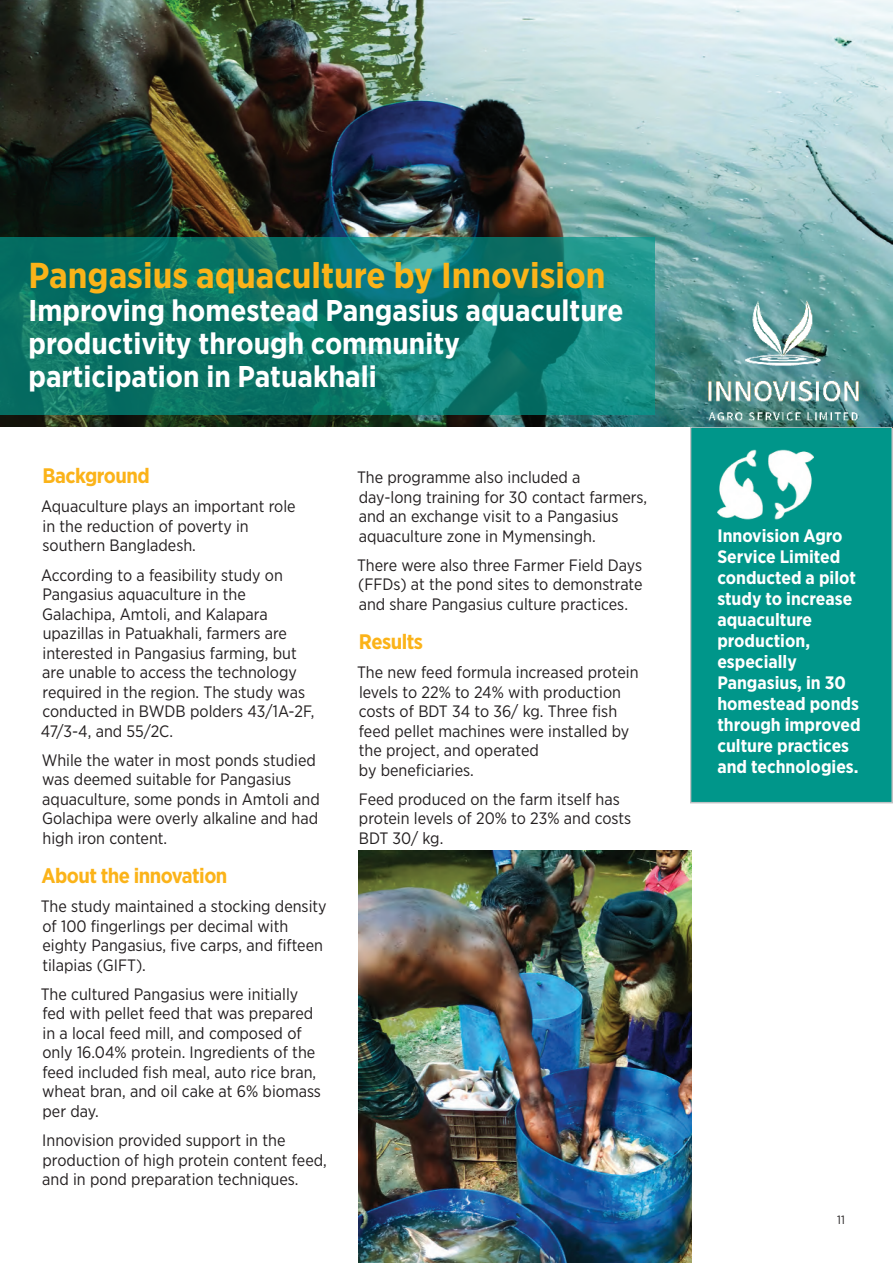
<style>
.page{position:relative;width:893px;height:1263px;background:#fff}
.page>*{position:absolute;margin:0;border:0;box-sizing:border-box;transform-origin:0 0}
.t1{font:700 36px "Gotham Narrow";color:#fbb319}
.t2{font:700 30px/33px "Gotham Narrow";color:#fff}
.t3{font:700 21px "Gotham Narrow";letter-spacing:-.025em;color:#fbb319}
.t4{font:700 18px/21px "Gotham Narrow";color:#fff}
.t5{font:16.5px/19.5px "Gotham Narrow";color:#231f20}
.t6{font:12px "Gotham Narrow";color:#231f20}
</style>
<div class="page">
<div style="left:691px;top:427px;width:201px;height:376px;background:#00968a"></div>
<div style="left:690px;top:426px;width:203px;height:377px;border:2px solid #c1c2c4"></div>
<img style="left:0;top:0;width:893px;height:427px">
<div style="left:0;top:425px;width:690px;height:835px;background:#fff"></div>
<hr style="left:892px;top:377px;width:1px;height:541px;background:#fff">
<svg style="left:0;top:237px;width:654px;height:178px;background:#0d786e"></svg>
<img style="left:709px;top:300px;width:149px;height:120px">
<img style="left:717px;top:449px;width:96px;height:71px">
<img style="left:358px;top:851px;width:333px;height:412px">
<h1 class="t1" style="left:28px;top:252px;width:579px">Pangasius aquaculture by Innovision</h1>
<h2 class="t2" style="left:28px;top:294px;width:596px">Improving homestead Pangasius aquaculture productivity through community participation in Patuakhali</h2>
<p class="t3" style="left:43px;top:462px;width:109px">Background</p>
<p class="t5" style="left:41px;top:496px;width:256px">Aquaculture plays an important role in the reduction of poverty in southern Bangladesh.</p>
<p class="t5" style="left:41px;top:565px;width:275px">According to a feasibility study on Pangasius aquaculture in the Galachipa, Amtoli, and Kalapara upazillas in Patuakhali, farmers are interested in Pangasius farming, but are unable to access the technology required in the region. The study was conducted in BWDB polders 43/1A-2F, 47/3-4, and 55/2C.</p>
<p class="t5" style="left:42px;top:750px;width:280px">While the water in most ponds studied was deemed suitable for Pangasius aquaculture, some ponds in Amtoli and Golachipa were overly alkaline and had high iron content.</p>
<p class="t3" style="left:42px;top:862px;width:187px">About the innovation</p>
<p class="t5" style="left:41px;top:896px;width:287px">The study maintained a stocking density of 100 fingerlings per decimal with eighty Pangasius, five carps, and fifteen tilapias (GIFT).</p>
<p class="t5" style="left:41px;top:984px;width:282px">The cultured Pangasius were initially fed with pellet feed that was prepared in a local feed mill, and composed of only 16.04% protein. Ingredients of the feed included fish meal, auto rice bran, wheat bran, and oil cake at 6% biomass per day.</p>
<p class="t5" style="left:42px;top:1130px;width:286px">Innovision provided support in the production of high protein content feed, and in pond preparation techniques.</p>
<p class="t5" style="left:357px;top:467px;width:292px">The programme also included a day-long training for 30 contact farmers, and an exchange visit to a Pangasius aquaculture zone in Mymensingh.</p>
<p class="t5" style="left:357px;top:555px;width:287px;text-align:justify">There were also three Farmer Field Days (FFDs) at the pond sites to demonstrate and share Pangasius culture practices.</p>
<p class="t3" style="left:359px;top:628px;width:66px">Results</p>
<p class="t5" style="left:357px;top:662px;width:283px">The new feed formula increased protein levels to 22% to 24% with production costs of BDT 34 to 36/ kg. Three fish feed pellet machines were installed by the project, and operated<br>by beneficiaries.</p>
<p class="t5" style="left:359px;top:789px;width:274px">Feed produced on the farm itself has protein levels of 20% to 23% and costs<br>BDT 30/ kg.</p>
<p class="t4" style="left:717px;top:525px;width:145px">Innovision Agro<br>Service Limited conducted a pilot study to increase aquaculture production, especially<br>Pangasius, in 30 homestead ponds through improved culture practices and technologies.</p>
<p class="t6" style="left:837px;top:1212px;width:9px">11</p>
</div>
